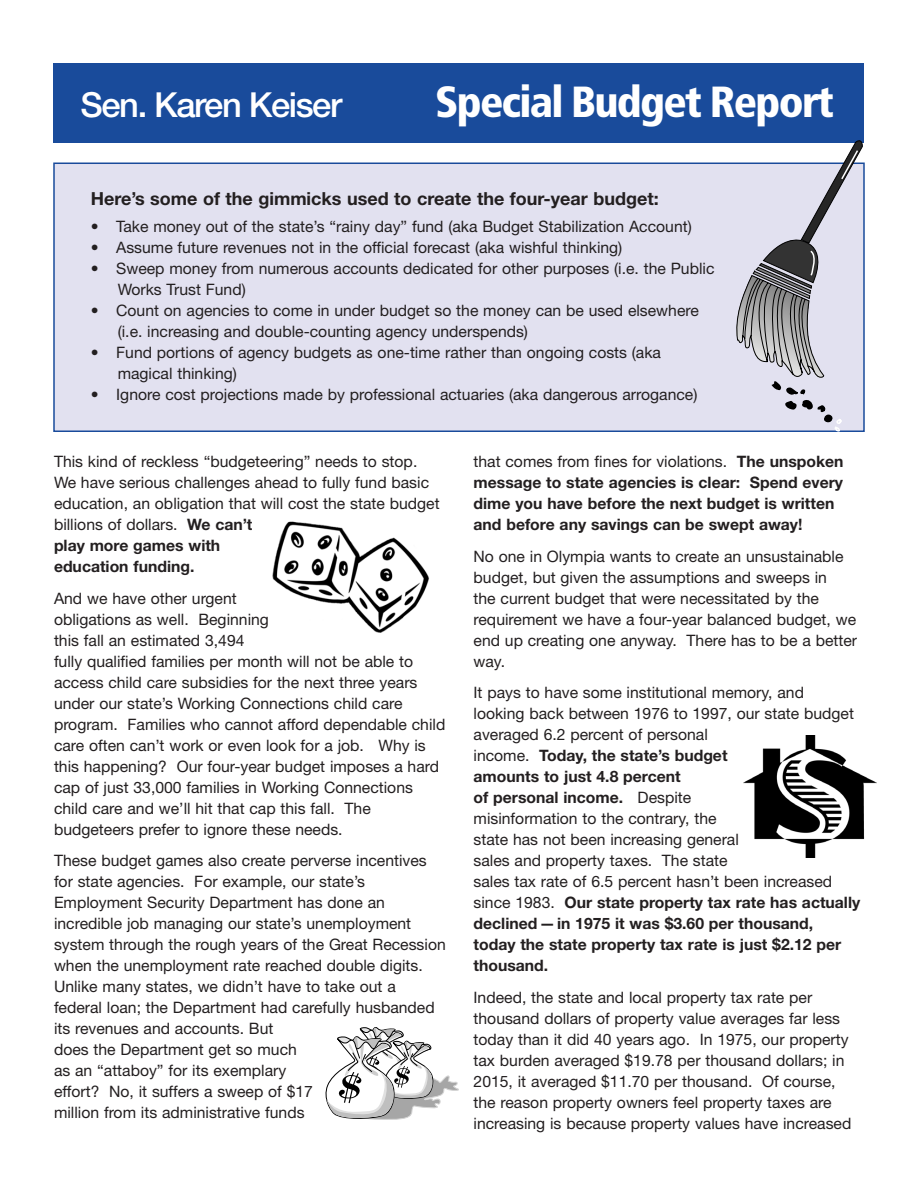
<style>
.page{position:relative;width:918px;height:1188px;background:#fff}
.page>*{position:absolute;margin:0;border:0;box-sizing:border-box;transform-origin:0 0}
.t1{font:900 condensed 43.5px "Frutiger LT Std";letter-spacing:-.04em;color:#fff}
.t2{font:500 34.5px "Helvetica Neue LT Std";letter-spacing:-.04em;color:#fff}
.Body{font:700 18px "Helvetica Neue LT Std";color:#231f20}
.Body-2{font:15.75px/21px "Helvetica Neue LT Std";color:#231f20}
.Body-3{font:700 15.75px/21px "Helvetica Neue LT Std";color:#231f20}
.s1{font-weight:700}
.s2{font-weight:400}
</style>
<div class="page">
<div style="left:53px;top:163px;width:812px;height:269px;background:#e2e1f0;border:2px solid #194b9b"></div>
<div style="left:53px;top:63px;width:811px;height:79px;background:#194b9b"></div>
<svg style="left:734px;top:140px;width:129px;height:292px"></svg>
<img style="left:272px;top:521px;width:157px;height:112px">
<svg style="left:326px;top:1027px;width:133px;height:93px"></svg>
<img style="left:743px;top:735px;width:133px;height:123px">
<p class="t2" style="left:81px;top:84px;width:263px">Sen. Karen Keiser</p>
<p class="t1" style="left:435px;top:76px;width:401px">Special Budget Report</p>
<p class="Body" style="left:91px;top:187px;width:570px">Here’s some of the gimmicks used to create the four-year budget:</p>
<p class="Body-2" style="left:91px;top:216px;width:603px">• Take money out of the state’s “rainy day” fund (aka Budget Stabilization Account)</p>
<p class="Body-2" style="left:91px;top:237px;width:533px">• Assume future revenues not in the official forecast (aka wishful thinking)</p>
<p class="Body-2" style="left:118px;top:258px;width:598px;text-indent:-27px">• Sweep money from numerous accounts dedicated for other purposes (i.e. the Public<br>Works Trust Fund)</p>
<p class="Body-2" style="left:118px;top:300px;width:583px;text-indent:-27px">• Count on agencies to come in under budget so the money can be used elsewhere (i.e. increasing and double-counting agency underspends)</p>
<p class="Body-2" style="left:118px;top:342px;width:545px;text-indent:-27px">• Fund portions of agency budgets as one-time rather than ongoing costs (aka magical thinking)</p>
<p class="Body-2" style="left:91px;top:384px;width:608px">• Ignore cost projections made by professional actuaries (aka dangerous arrogance)</p>
<p class="Body-2" style="left:54px;top:451px;width:387px">This kind of reckless “budgeteering” needs to stop.<br>We have serious challenges ahead to fully fund basic education, an obligation that will cost the state budget billions of dollars. <span class="s1">We can’t<br>play more games with<br>education funding.</span></p>
<p class="Body-2" style="left:54px;top:587px;width:393px">And we have other urgent<br>obligations as well. Beginning<br>this fall an estimated 3,494<br>fully qualified families per month will not be able to access child care subsidies for the next three years under our state’s Working Connections child care program. Families who cannot afford dependable child care often can’t work or even look for a job. Why is this happening? Our four-year budget imposes a hard cap of just 33,000 families in Working Connections child care and we’ll hit that cap this fall. The budgeteers prefer to ignore these needs.</p>
<p class="Body-2" style="left:54px;top:850px;width:393px">These budget games also create perverse incentives for state agencies. For example, our state’s Employment Security Department has done an incredible job managing our state’s unemployment system through the rough years of the Great Recession when the unemployment rate reached double digits.<br>Unlike many states, we didn’t have to take out a federal loan; the Department had carefully husbanded its revenues and accounts. But<br>does the Department get so much<br>as an “attaboy” for its exemplary<br>effort? No, it suffers a sweep of $17<br>million from its administrative funds</p>
<p class="Body-3" style="left:474px;top:451px;width:371px"><span class="s2">that comes from fines for violations.</span> The unspoken message to state agencies is clear: Spend every dime you have before the next budget is written and before any savings can be swept away!</p>
<p class="Body-2" style="left:474px;top:545px;width:385px">No one in Olympia wants to create an unsustainable budget, but given the assumptions and sweeps in<br>the current budget that were necessitated by the requirement we have a four-year balanced budget, we end up creating one anyway. There has to be a better way.</p>
<p class="Body-2" style="left:474px;top:682px;width:388px">It pays to have some institutional memory, and<br>looking back between 1976 to 1997, our state budget averaged 6.2 percent of personal<br>income. <span class="s1">Today, the state’s budget<br>amounts to just 4.8 percent<br>of personal income.</span> Despite<br>misinformation to the contrary, the<br>state has not been increasing general<br>sales and property taxes. The state<br>sales tax rate of 6.5 percent hasn’t been increased since 1983. <span class="s1">Our state property tax rate has actually declined—in 1975 it was $3.60 per thousand,<br>today the state property tax rate is just $2.12 per thousand.</span></p>
<p class="Body-2" style="left:474px;top:986px;width:379px">Indeed, the state and local property tax rate per thousand dollars of property value averages far less today than it did 40 years ago. In 1975, our property tax burden averaged $19.78 per thousand dollars; in 2015, it averaged $11.70 per thousand. Of course, the reason property owners feel property taxes are increasing is because property values have increased</p>
</div>
